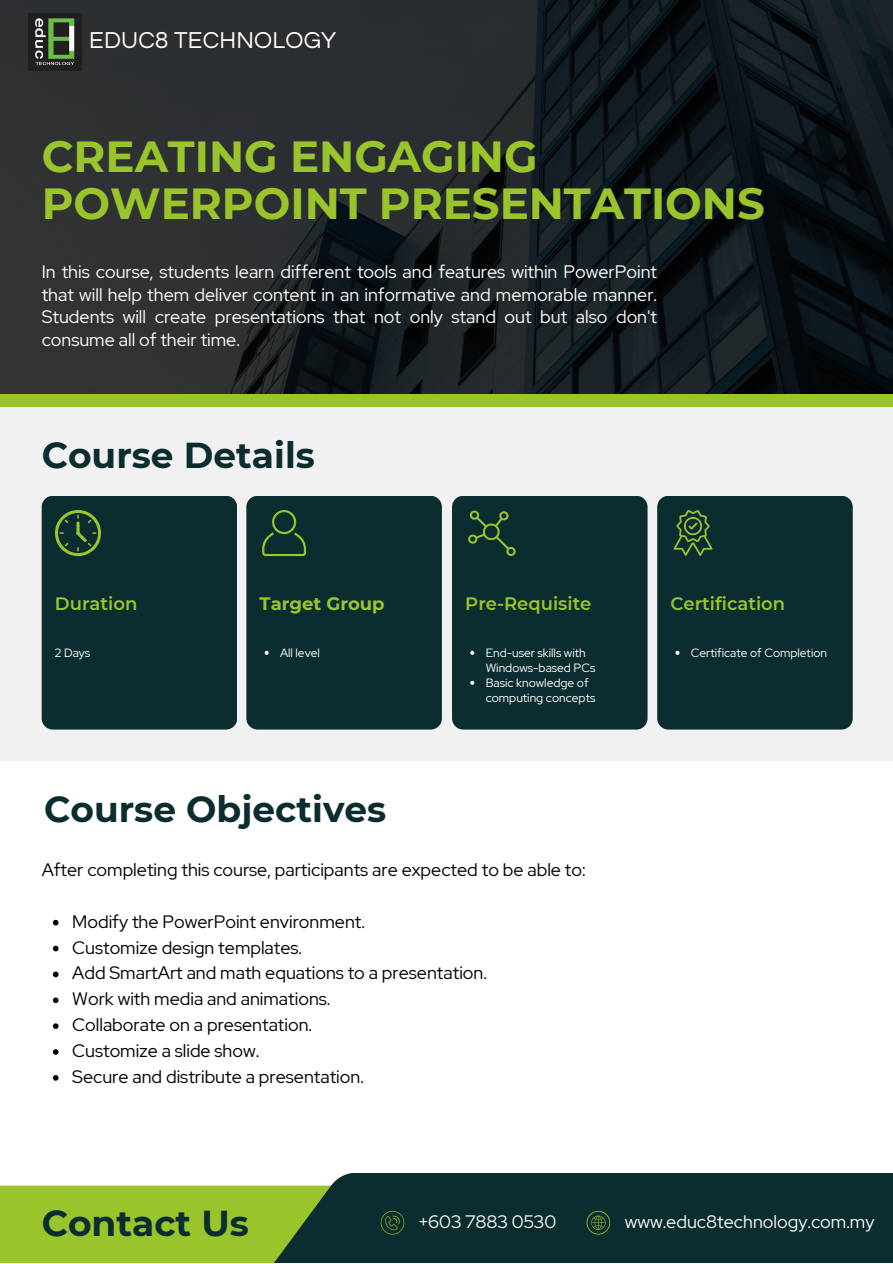
<style>
.page{position:relative;width:893px;height:1264px;background:#fff}
.page>*{position:absolute;margin:0;border:0;box-sizing:border-box;transform-origin:0 0}
.t1{font:700 43.5px/47.2px "Montserrat";color:#9ac42c}
.t2{font:700 36px "Montserrat";color:#0b2d30}
.t3{font:24px "Questrial";letter-spacing:.01em;color:#fff}
.t4{font:18px "Red Hat Display";color:#000}
.t5{font:18px/22.5px "Red Hat Display";color:#fff;text-align:justify}
.t6{font:18px "Red Hat Display";color:#fafafa}
.t7{font:600 18px "Montserrat";color:#9ac42c}
.t8{font:700 18px "Montserrat";color:#9ac42c}
.t9{font:12px/15px "Red Hat Display";color:#fff}
</style>
<div class="page">
<div style="left:0;top:1185px;width:409px;height:77px;background:#9ac42c"></div>
<div style="left:229px;top:1172px;width:663px;height:90px;background:#0b2d30"></div>
<div style="left:0;top:374px;width:892px;height:386px;background:#f1f1f1"></div>
<svg style="left:586px;top:1211px;width:24px;height:23px"></svg>
<svg style="left:380px;top:1211px;width:24px;height:23px"></svg>
<div style="left:657px;top:496px;width:195px;height:233px;background:#0b2d30;border-radius:11px"></div>
<div style="left:452px;top:496px;width:195px;height:233px;background:#0b2d30;border-radius:11px"></div>
<svg style="left:468px;top:510px;width:47px;height:46px"></svg>
<div style="left:246px;top:496px;width:196px;height:233px;background:#0b2d30;border-radius:11px"></div>
<svg style="left:262px;top:510px;width:44px;height:46px"></svg>
<div style="left:42px;top:496px;width:195px;height:233px;background:#0b2d30;border-radius:11px"></div>
<svg style="left:0;top:0;width:892px;height:394px;background:#1d2226"></svg>
<div style="left:0;top:394px;width:892px;height:12px;background:#9ac42c"></div>
<img style="left:28px;top:14px;width:53px;height:56px">
<svg style="left:673px;top:510px;width:39px;height:46px"></svg>
<svg style="left:55px;top:510px;width:46px;height:46px"></svg>
<svg style="left:53px;top:919px;width:6px;height:6px"></svg>
<svg style="left:53px;top:945px;width:6px;height:6px"></svg>
<svg style="left:53px;top:971px;width:6px;height:6px"></svg>
<svg style="left:53px;top:997px;width:6px;height:6px"></svg>
<svg style="left:53px;top:1023px;width:6px;height:5px"></svg>
<svg style="left:53px;top:1049px;width:6px;height:5px"></svg>
<svg style="left:53px;top:1075px;width:6px;height:5px"></svg>
<svg style="left:675px;top:651px;width:4px;height:4px"></svg>
<svg style="left:470px;top:651px;width:4px;height:4px"></svg>
<svg style="left:470px;top:680px;width:4px;height:4px"></svg>
<svg style="left:264px;top:651px;width:4px;height:4px"></svg>
<p class="t3" style="left:89px;top:28px;width:248px">EDUC8 TECHNOLOGY</p>
<p class="t1" style="left:42px;top:133px;width:724px">CREATING ENGAGING<br>POWERPOINT PRESENTATIONS</p>
<p class="t5" style="left:42px;top:261px;width:617px">In this course, students learn different tools and features within PowerPoint that will help them deliver content in an informative and memorable manner.<br>Students will create presentations that not only stand out but also don't consume all of their time.</p>
<p class="t2" style="left:42px;top:432px;width:275px">Course Details</p>
<p class="t7" style="left:55px;top:592px;width:84px">Duration</p>
<p class="t9" style="left:55px;top:645px;width:37px">2 Days</p>
<p class="t8" style="left:259px;top:592px;width:126px">Target Group</p>
<p class="t9" style="left:280px;top:645px;width:41px">All level</p>
<p class="t2" style="left:44px;top:787px;width:344px">Course Objectives</p>
<p class="t7" style="left:465px;top:592px;width:128px">Pre-Requisite</p>
<p class="t9" style="left:485px;top:645px;width:111px">End-user skills with<br>Windows-based PCs</p>
<p class="t9" style="left:485px;top:675px;width:111px">Basic knowledge of computing concepts</p>
<p class="t4" style="left:42px;top:857px;width:545px">After completing this course, participants are expected to be able to:</p>
<p class="t4" style="left:72px;top:909px;width:294px">Modify the PowerPoint environment.</p>
<p class="t4" style="left:72px;top:935px;width:231px">Customize design templates.</p>
<p class="t4" style="left:72px;top:961px;width:416px">Add SmartArt and math equations to a presentation.</p>
<p class="t4" style="left:72px;top:987px;width:260px">Work with media and animations.</p>
<p class="t4" style="left:72px;top:1012px;width:241px">Collaborate on a presentation.</p>
<p class="t4" style="left:72px;top:1038px;width:188px">Customize a slide show.</p>
<p class="t4" style="left:72px;top:1064px;width:293px">Secure and distribute a presentation.</p>
<p class="t7" style="left:670px;top:592px;width:116px">Certification</p>
<p class="t9" style="left:690px;top:645px;width:138px">Certificate of Completion</p>
<p class="t2" style="left:42px;top:1201px;width:209px">Contact Us</p>
<p class="t6" style="left:418px;top:1209px;width:139px">+603 7883 0530</p>
<p class="t6" style="left:624px;top:1209px;width:251px">www.educ8technology.com.my</p>
</div>
